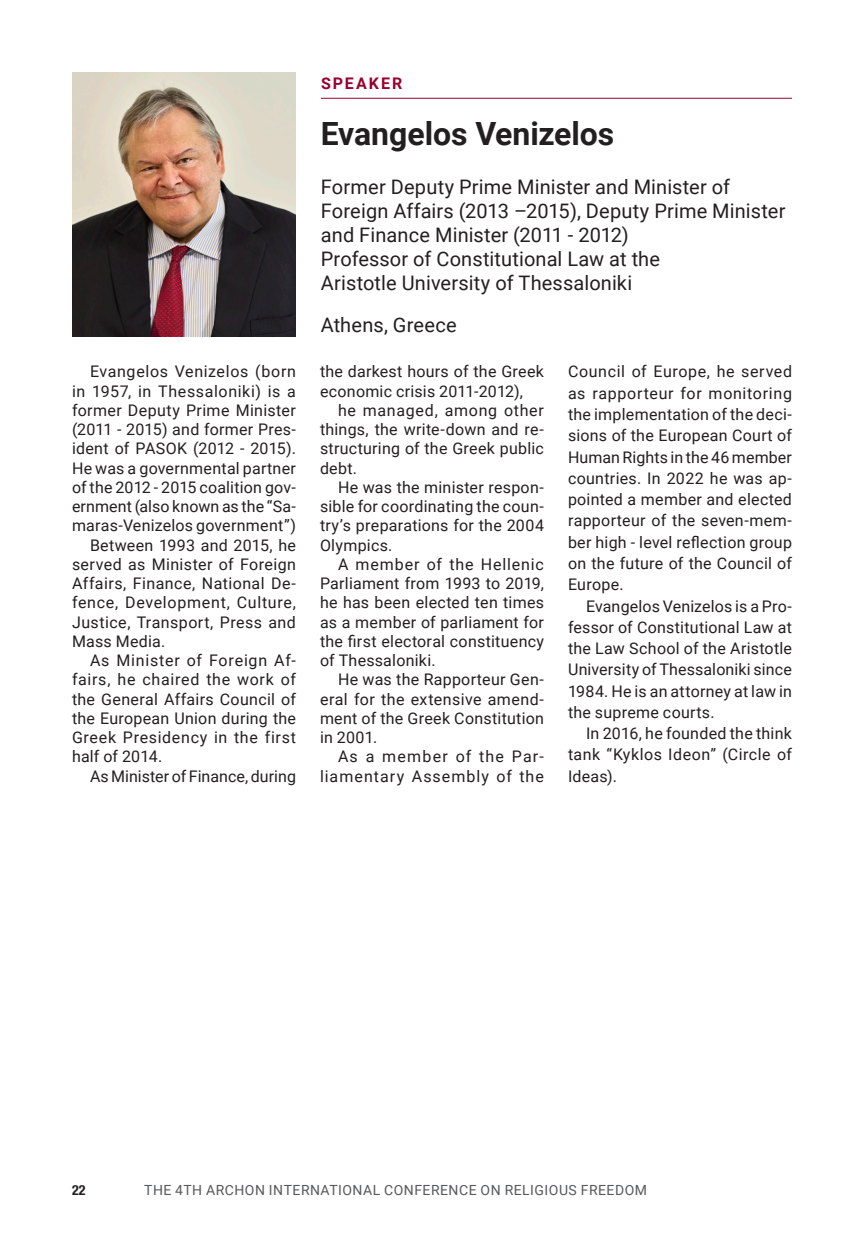
<style>
.page{position:relative;width:864px;height:1260px;background:#fff}
.page>*{position:absolute;margin:0;border:0;box-sizing:border-box;transform-origin:0 0}
.t1{font:700 32px "Roboto";letter-spacing:-.005em;color:#231f20}
.t2{font:20px/24px "Roboto";letter-spacing:.005em;color:#231f20}
.b1{font:16px/19.2px "Roboto";letter-spacing:.015em;color:#231f20;text-align:justify}
.b1-2{font:16px/19.2px "Roboto";letter-spacing:.065em;color:#231f20;text-align:right}
.t3{font:700 16px "Roboto";letter-spacing:.125em;color:#98012d}
.t4{font:14px "Roboto";letter-spacing:.035em;color:#57585a}
.t5{font:700 condensed 14px "Helvetica Neue";color:#231f20}
</style>
<div class="page">
<img style="left:72px;top:72px;width:224px;height:265px">
<hr style="left:321px;top:98px;width:471px;height:1px;background:#98012d">
<p class="b1" style="left:72px;top:362px;width:226px;text-indent:18px">Evangelos Venizelos (born in 1957, in Thessaloniki) is a former Deputy Prime Minister (2011 - 2015) and former Pres&shy;ident of PASOK (2012 - 2015).<br>He was a governmental partner of the 2012 - 2015 coalition gov&shy;ernment (also known as the “Sa&shy;maras-Venizelos government”)</p>
<p class="b1" style="left:72px;top:535px;width:226px;text-indent:18px">Between 1993 and 2015, he served as Minister of Foreign Affairs, Finance, National De&shy;fence, Development, Culture, Justice, Transport, Press and Mass Media.</p>
<p class="b1" style="left:72px;top:650px;width:226px;text-indent:18px">As Minister of Foreign Af&shy;fairs, he chaired the work of the General Affairs Council of the European Union during the Greek Presidency in the first half of 2014.</p>
<p class="b1" style="left:90px;top:766px;width:208px">As Minister of Finance, during</p>
<p class="t3" style="left:321px;top:72px;width:83px">SPEAKER</p>
<p class="t1" style="left:321px;top:111px;width:295px">Evangelos Venizelos</p>
<p class="t2" style="left:321px;top:174px;width:466px">Former Deputy Prime Minister and Minister of Foreign Affairs (2013 –2015), Deputy Prime Minister and Finance Minister (2011 - 2012)<br>Professor of Constitutional Law at the<br>Aristotle University of Thessaloniki</p>
<p class="t2" style="left:321px;top:312px;width:137px">Athens, Greece</p>
<p class="b1" style="left:320px;top:362px;width:226px">the darkest hours of the Greek economic crisis 2011-2012),</p>
<p class="b1" style="left:320px;top:400px;width:226px;text-indent:18px">he managed, among other things, the write-down and re&shy;structuring of the Greek public debt.</p>
<p class="b1" style="left:320px;top:477px;width:226px;text-indent:18px">He was the minister respon&shy;sible for coordinating the coun&shy;try’s preparations for the 2004<br>Olympics.</p>
<p class="b1" style="left:320px;top:554px;width:226px;text-indent:18px">A member of the Hellenic Parliament from 1993 to 2019, he has been elected ten times as a member of parliament for the first electoral constituency of Thessaloniki.</p>
<p class="b1" style="left:320px;top:670px;width:226px;text-indent:18px">He was the Rapporteur Gen&shy;eral for the extensive amend&shy;ment of the Greek Constitution in 2001.</p>
<p class="b1-2" style="left:320px;top:747px;width:226px">As a member of the Par&shy;liamentary Assembly of the</p>
<p class="b1" style="left:568px;top:361px;width:226px;line-height:21.2px">Council of Europe, he served as rapporteur for monitoring the implementation of the deci&shy;sions of the European Court of Human Rights in the 46 member countries. In 2022 he was ap&shy;pointed a member and elected rapporteur of the seven-mem&shy;ber high - level reflection group on the future of the Council of Europe.</p>
<p class="b1" style="left:568px;top:595px;width:226px;line-height:21.2px;text-indent:18px">Evangelos Venizelos is a Pro&shy;fessor of Constitutional Law at the Law School of the Aristotle University of Thessaloniki since 1984. He is an attorney at law in the supreme courts.</p>
<p class="b1" style="left:568px;top:722px;width:226px;line-height:21.2px;text-indent:18px">In 2016, he founded the think tank “Kyklos Ideon” (Circle of Ideas).</p>
<p class="t5" style="left:72px;top:1178px;width:15px">22</p>
<p class="t4" style="left:144px;top:1181px;width:504px">THE 4TH ARCHON INTERNATIONAL CONFERENCE ON RELIGIOUS FREEDOM</p>
</div>
